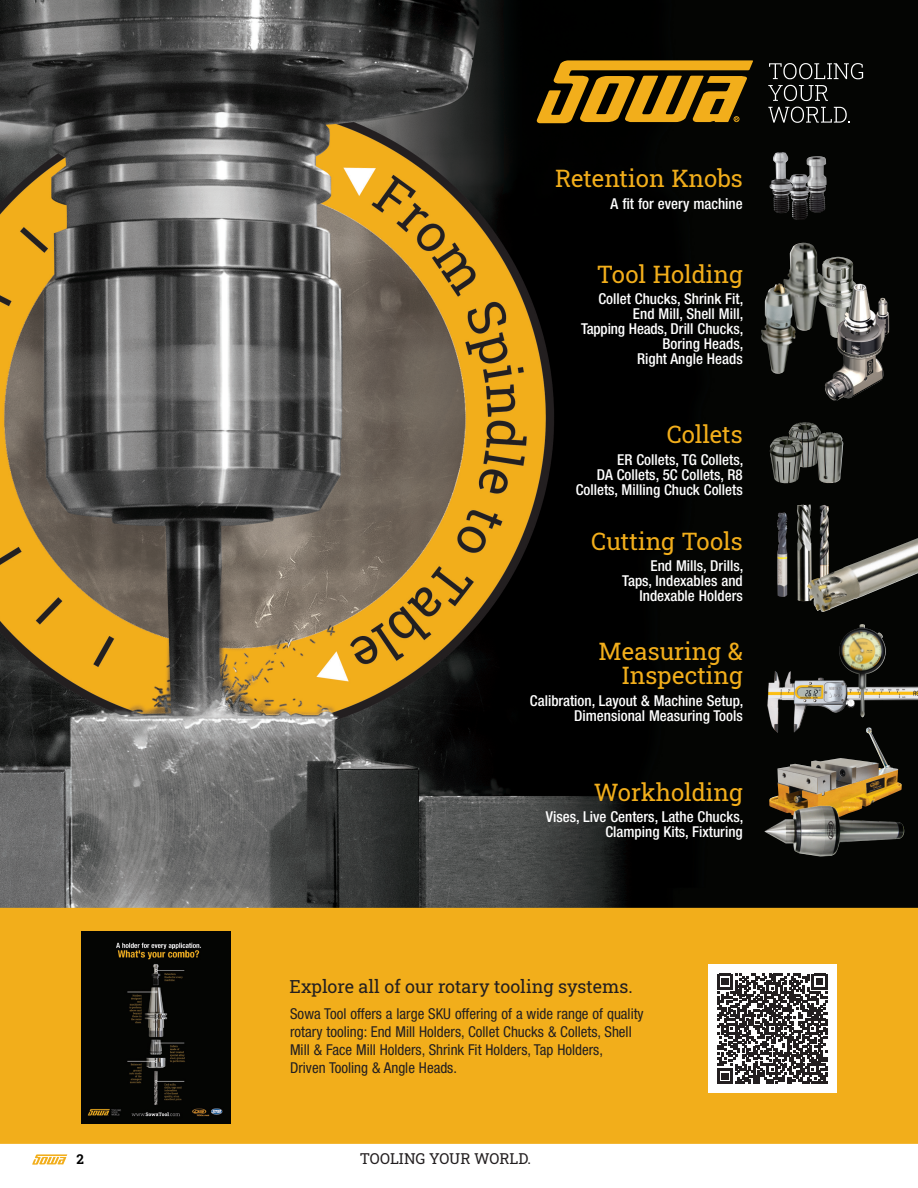
<style>
.page{position:relative;width:918px;height:1188px;background:#fff}
.page>*{position:absolute;margin:0;border:0;box-sizing:border-box;transform-origin:0 0}
.t1{font:24px/24px "Roboto Slab";color:#f2ae1b;text-align:right}
.t2{font:18px "Roboto Slab";color:#231f20}
.t3{font:500 condensed 15px/15px "Helvetica Neue LT Pro";color:#fff;text-align:right}
.t4{font:condensed 15px/18px "Helvetica Neue LT Pro";color:#231f20}
.t5{font:15px "Roboto Slab";color:#231f20}
.t6{font:700 13.5px "Roboto Slab";color:#010101}
</style>
<div class="page">
<svg style="left:32px;top:1154px;width:35px;height:11px"></svg>
<hr style="left:0;top:1143px;width:918px;height:1px;background:#f2ae1b">
<img style="left:0;top:0;width:918px;height:908px">
<svg style="left:769px;top:63px;width:94px;height:16px;background:#3a3b39"></svg>
<svg style="left:768px;top:85px;width:60px;height:16px"></svg>
<svg style="left:768px;top:107px;width:82px;height:16px"></svg>
<svg style="left:537px;top:60px;width:216px;height:63px;background:#916910"></svg>
<img style="left:807px;top:156px;width:20px;height:57px">
<img style="left:770px;top:152px;width:23px;height:61px">
<img style="left:790px;top:174px;width:19px;height:46px">
<div style="left:0;top:908px;width:918px;height:7px;background:#f2ae1b"></div>
<img style="left:769px;top:737px;width:133px;height:68px">
<img style="left:789px;top:422px;width:32px;height:45px">
<img style="left:769px;top:437px;width:34px;height:47px">
<img style="left:817px;top:432px;width:26px;height:52px">
<img style="left:783px;top:243px;width:41px;height:88px">
<img style="left:818px;top:257px;width:39px;height:81px">
<img style="left:761px;top:284px;width:34px;height:90px">
<img style="left:777px;top:513px;width:10px;height:84px">
<img style="left:820px;top:505px;width:9px;height:33px">
<img style="left:796px;top:504px;width:16px;height:97px">
<img style="left:807px;top:538px;width:111px;height:74px">
<img style="left:759px;top:670px;width:159px;height:67px">
<img style="left:839px;top:624px;width:25px;height:93px">
<img style="left:764px;top:805px;width:140px;height:52px">
<img style="left:820px;top:281px;width:74px;height:120px">
<div style="left:0;top:912px;width:918px;height:231px;background:#f2ae1b"></div>
<div style="left:708px;top:965px;width:128px;height:128px;background:#fff"></div>
<svg style="left:717px;top:974px;width:110px;height:110px"></svg>
<img style="left:82px;top:931px;width:148px;height:192px">
<p class="t1" style="left:555px;top:165px;width:189px">Retention Knobs</p>
<p class="t3" style="left:611px;top:196px;width:134px">A fit for every machine</p>
<p class="t1" style="left:597px;top:261px;width:147px">Tool Holding</p>
<p class="t3" style="left:581px;top:291px;width:164px">Collet Chucks, Shrink Fit,<br>End Mill, Shell Mill,<br>Tapping Heads, Drill Chucks,<br>Boring Heads,<br>Right Angle Heads</p>
<p class="t1" style="left:667px;top:422px;width:78px">Collets</p>
<p class="t3" style="left:576px;top:452px;width:169px">ER Collets, TG Collets,<br>DA Collets, 5C Collets, R8<br>Collets, Milling Chuck Collets</p>
<p class="t1" style="left:591px;top:528px;width:153px">Cutting Tools</p>
<p class="t3" style="left:622px;top:558px;width:123px">End Mills, Drills,<br>Taps, Indexables and<br>Indexable Holders</p>
<p class="t1" style="left:599px;top:639px;width:146px">Measuring &amp;<br>Inspecting</p>
<p class="t3" style="left:530px;top:693px;width:215px">Calibration, Layout &amp; Machine Setup,<br>Dimensional Measuring Tools</p>
<p class="t1" style="left:594px;top:779px;width:150px">Workholding</p>
<p class="t3" style="left:546px;top:809px;width:199px">Vises, Live Centers, Lathe Chucks,<br>Clamping Kits, Fixturing</p>
<p class="t2" style="left:290px;top:974px;width:345px">Explore all of our rotary tooling systems.</p>
<p class="t4" style="left:290px;top:1004px;width:355px">Sowa Tool offers a large SKU offering of a wide range of quality rotary tooling: End Mill Holders, Collet Chucks &amp; Collets, Shell Mill &amp; Face Mill Holders, Shrink Fit Holders, Tap Holders,<br>Driven Tooling &amp; Angle Heads.</p>
<p class="t6" style="left:77px;top:1150px;width:9px">2</p>
<p class="t5" style="left:360px;top:1148px;width:173px">TOOLING YOUR WORLD.</p>
</div>
